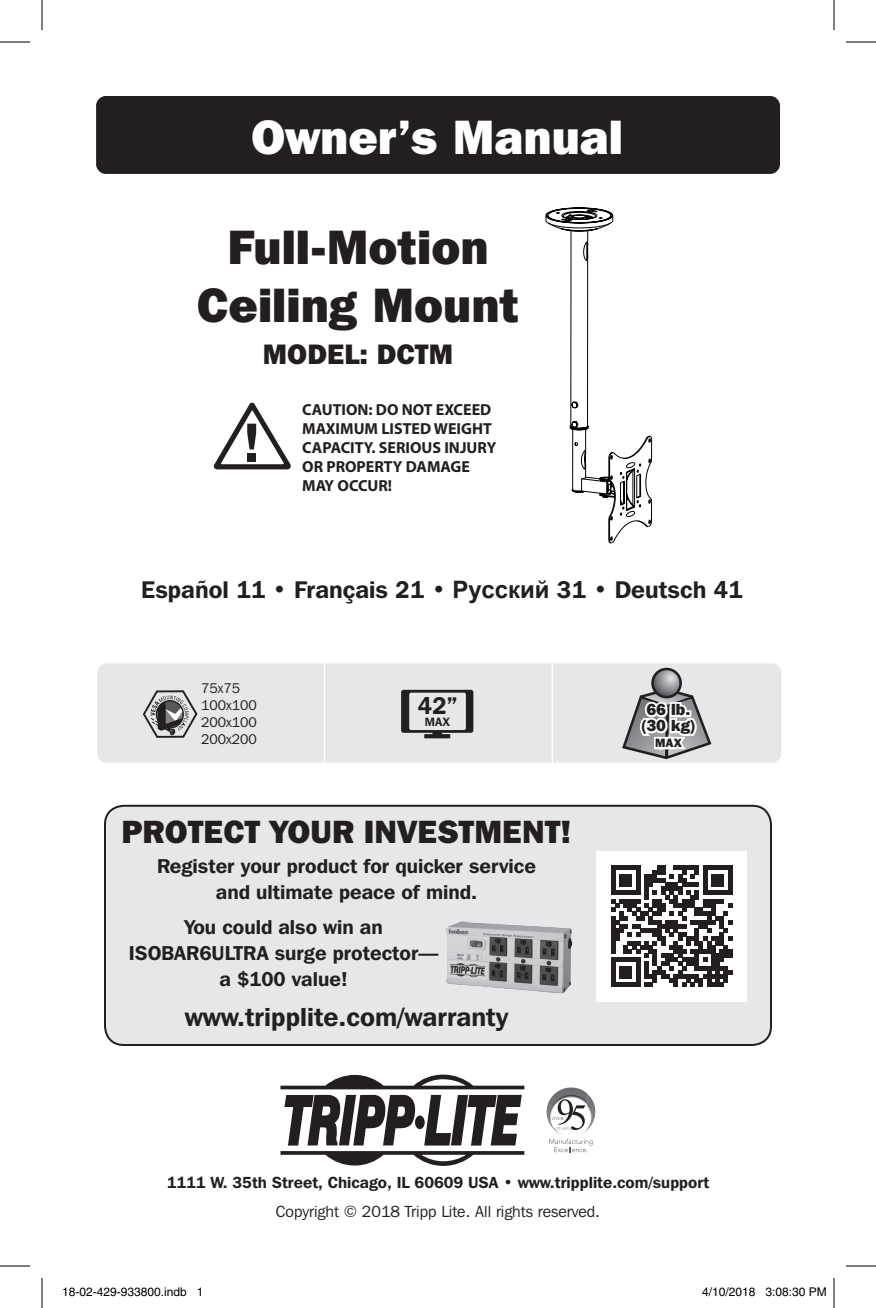
<style>
.page{position:relative;width:876px;height:1308px;background:#fff}
.page>*{position:absolute;margin:0;border:0;box-sizing:border-box;transform-origin:0 0}
.t1{font:800 48px/57.6px "Franklin Gothic IT Cby BT";color:#231f20;text-align:center}
.t2{font:800 48px "Franklin Gothic IT Cby BT";color:#fff}
.t3{font:800 32px "Franklin Gothic IT Cby BT";color:#231f20}
.t4{font:800 28px "Franklin Gothic IT Cby BT";color:#231f20}
.t5{font:600 26px "Franklin Gothic IT Cby BT";color:#231f20}
.t6{font:600 24px "Franklin Gothic IT Cby BT";color:#231f20}
.t7{font:600 20px/26px "Franklin Gothic IT Cby BT";color:#231f20;text-align:center}
.t8{font:700 16px/19.2px "Myriad Pro";color:#231f20}
.t9{font:600 16px "Franklin Gothic IT Cby BT";color:#231f20}
.t10{font:16px "Franklin Gothic IT Cby BT";color:#231f20}
.t11{font:800 16px/16px "Franklin Gothic IT Cby BT";color:#231f20;text-align:center}
.t12{font:14px/16.8px "Franklin Gothic IT Cby BT";color:#231f20;text-align:justify}
.t13{font:12px "Helvetica";color:#000}
.t14{font:600 12px "Franklin Gothic IT Cby BT";color:#231f20}
.t15{font:800 12px "Franklin Gothic IT Cby BT";color:#231f20}
.s1{font-family:"Arial";font-weight:700}
</style>
<div class="page">
<div style="left:96px;top:96px;width:684px;height:78px;background:#231f20;border-radius:10px"></div>
<div style="left:97px;top:663px;width:685px;height:100px;background:#e6e7e9;border-radius:10px"></div>
<div style="left:96px;top:662px;width:687px;height:102px;border:1px solid #fff;border-radius:10px"></div>
<hr style="left:324px;top:663px;width:1px;height:100px;background:#fff">
<hr style="left:552px;top:663px;width:1px;height:100px;background:#fff">
<div style="left:401px;top:690px;width:72px;height:43px;background:#231f20;border-radius:2px"></div>
<svg style="left:424px;top:734px;width:26px;height:4px"></svg>
<div style="left:432px;top:730px;width:10px;height:5px;background:#231f20"></div>
<svg style="left:142px;top:690px;width:56px;height:48px"></svg>
<svg style="left:653px;top:669px;width:28px;height:28px"></svg>
<div style="left:651px;top:668px;width:31px;height:30px;border:3px solid #231f20;border-radius:50%"></div>
<div style="left:409px;top:693px;width:57px;height:37px;background:#e6e7e9;border-radius:2px"></div>
<svg style="left:622px;top:687px;width:90px;height:73px"></svg>
<svg style="left:281px;top:1075px;width:243px;height:14px"></svg>
<svg style="left:281px;top:1095px;width:243px;height:71px"></svg>
<svg style="left:214px;top:403px;width:77px;height:66px"></svg>
<div style="left:248px;top:453px;width:8px;height:8px;background:#231f20"></div>
<img style="left:549px;top:1087px;width:21px;height:13px">
<img style="left:587px;top:1098px;width:8px;height:32px">
<svg style="left:549px;top:1139px;width:44px;height:13px"></svg>
<svg style="left:552px;top:1099px;width:33px;height:31px"></svg>
<div style="left:105px;top:806px;width:666px;height:239px;background:#e6e7e9;border-radius:19px"></div>
<div style="left:104px;top:805px;width:668px;height:241px;border:2px solid #231f20;border-radius:19px"></div>
<img style="left:446px;top:921px;width:44px;height:66px">
<div style="left:596px;top:851px;width:151px;height:151px;background:#fff"></div>
<svg style="left:611px;top:866px;width:121px;height:121px"></svg>
<svg style="left:545px;top:207px;width:107px;height:337px"></svg>
<hr style="left:0;top:42px;width:30px;height:1px;background:#000">
<hr style="left:846px;top:42px;width:30px;height:1px;background:#000">
<hr style="left:0;top:1266px;width:30px;height:1px;background:#000">
<hr style="left:846px;top:1266px;width:30px;height:1px;background:#000">
<hr style="left:42px;top:0;width:1px;height:30px;background:#000">
<hr style="left:42px;top:1278px;width:1px;height:30px;background:#000">
<hr style="left:834px;top:0;width:1px;height:30px;background:#000">
<hr style="left:834px;top:1278px;width:1px;height:30px;background:#000">
<div style="left:147px;top:1287px;width:7px;height:10px;border:1px solid #fff;border-radius:50%"></div>
<div style="left:155px;top:1288px;width:5px;height:8px;border:1px solid #fff;border-radius:50%"></div>
<div style="left:154px;top:1287px;width:7px;height:10px;border:1px solid #fff;border-radius:50%"></div>
<p class="t2" style="left:251px;top:107px;width:374px">Owner’s Manual</p>
<p class="t1" style="left:197px;top:217px;width:324px">Full-Motion<br>Ceiling Mount</p>
<p class="t4" style="left:263px;top:336px;width:192px">MODEL: DCTM</p>
<p class="t8" style="left:302px;top:399px;width:196px">CAUTION: DO NOT EXCEED<br>MAXIMUM LISTED WEIGHT<br>CAPACITY. SERIOUS INJURY<br>OR PROPERTY DAMAGE<br>MAY OCCUR!</p>
<p class="t6" style="left:141px;top:575px;width:603px">Español 11 • Français 21 • <span class="s1">Русский</span> 31 • Deutsch 41</p>
<p class="t12" style="left:201px;top:680px;width:41px">75x75</p>
<p class="t12" style="left:201px;top:696px;width:57px">100x100<br>200x100<br>200x200</p>
<p class="t6" style="left:418px;top:690px;width:41px">42”</p>
<p class="t14" style="left:425px;top:714px;width:26px">MAX</p>
<p class="t3" style="left:122px;top:811px;width:452px">PROTECT YOUR INVESTMENT!</p>
<p class="t7" style="left:157px;top:852px;width:380px">Register your product for quicker service and ultimate peace of mind.</p>
<p class="t7" style="left:129px;top:913px;width:311px">You could also win an<br>ISOBAR6ULTRA surge protector— a $100 value!</p>
<p class="t5" style="left:185px;top:1000px;width:325px">www.tripplite.com/warranty</p>
<p class="t11" style="left:641px;top:701px;width:56px">66 lb. (30 kg)</p>
<p class="t15" style="left:655px;top:735px;width:28px">MAX</p>
<p class="t9" style="left:167px;top:1173px;width:544px">1111 W. 35th Street, Chicago, IL 60609 USA • www.tripplite.com/support</p>
<p class="t10" style="left:276px;top:1201px;width:326px">Copyright © 2018 Tripp Lite. All rights reserved.</p>
<p class="t13" style="left:62px;top:1285px;width:143px">18-02-429-933800.indb 1</p>
<p class="t13" style="left:702px;top:1285px;width:126px">4/10/2018 3:08:30 PM</p>
</div>
